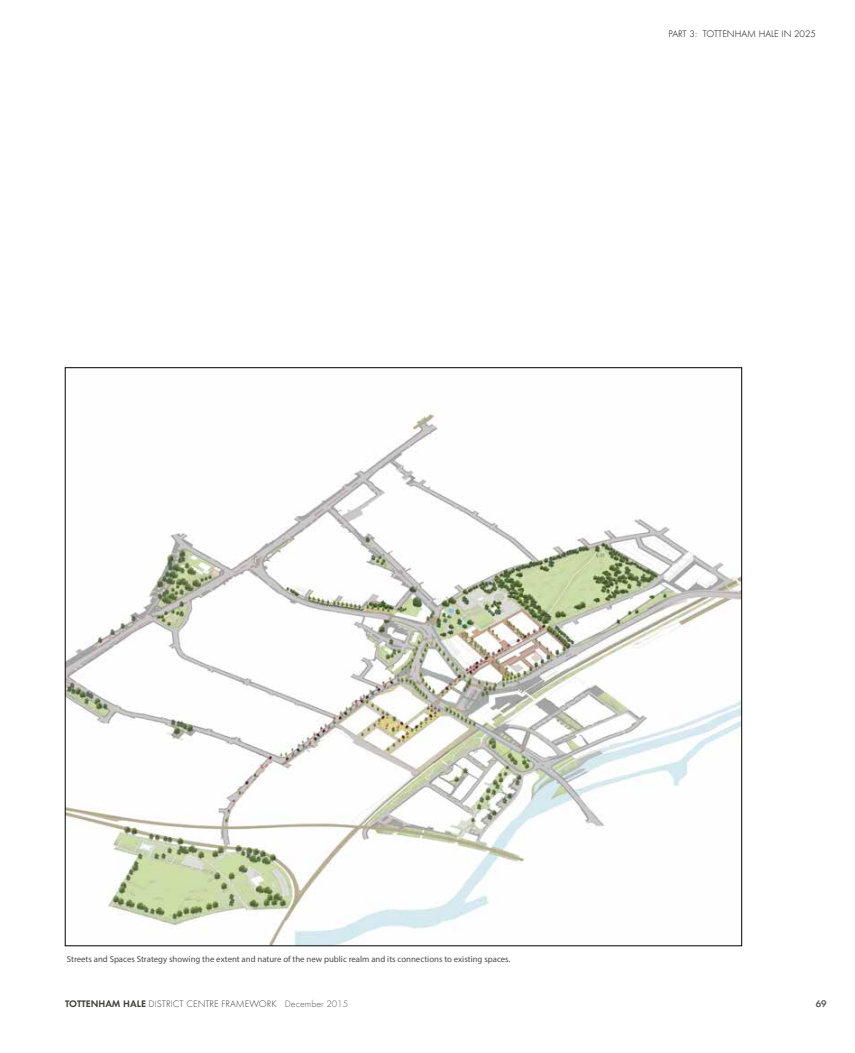
<style>
.page{position:relative;width:855px;height:1053px;background:#fff}
.page>*{position:absolute;margin:0;border:0;box-sizing:border-box;transform-origin:0 0}
.t1{font:8.75px "Myriad Pro";color:#4a4a49}
.t2{font:8.75px "Allies Morrison Futura ND";color:#3c3c3b}
.t3{font:8.75px "Allies Morrison Futura ND";color:#000}
.t4{font:700 8.75px "Allies Morrison Futura ND";color:#575756}
.s1{font-weight:700}
.s2{color:#575756}
</style>
<div class="page">
<img style="left:67px;top:411px;width:672px;height:532px">
<p class="t3" style="left:668px;top:29px;width:149px">PART 3: TOTTENHAM HALE IN 2025</p>
<p class="t1" style="left:67px;top:953px;width:445px">Streets and Spaces Strategy showing the extent and nature of the new public realm and its connections to existing spaces.</p>
<p class="t2" style="left:65px;top:998px;width:284px"><span class="s1">TOTTENHAM HALE</span> DISTRICT CENTRE FRAMEWORK <span class="s2">December 2015</span></p>
<p class="t4" style="left:815px;top:997px;width:12px">69</p>
</div>
